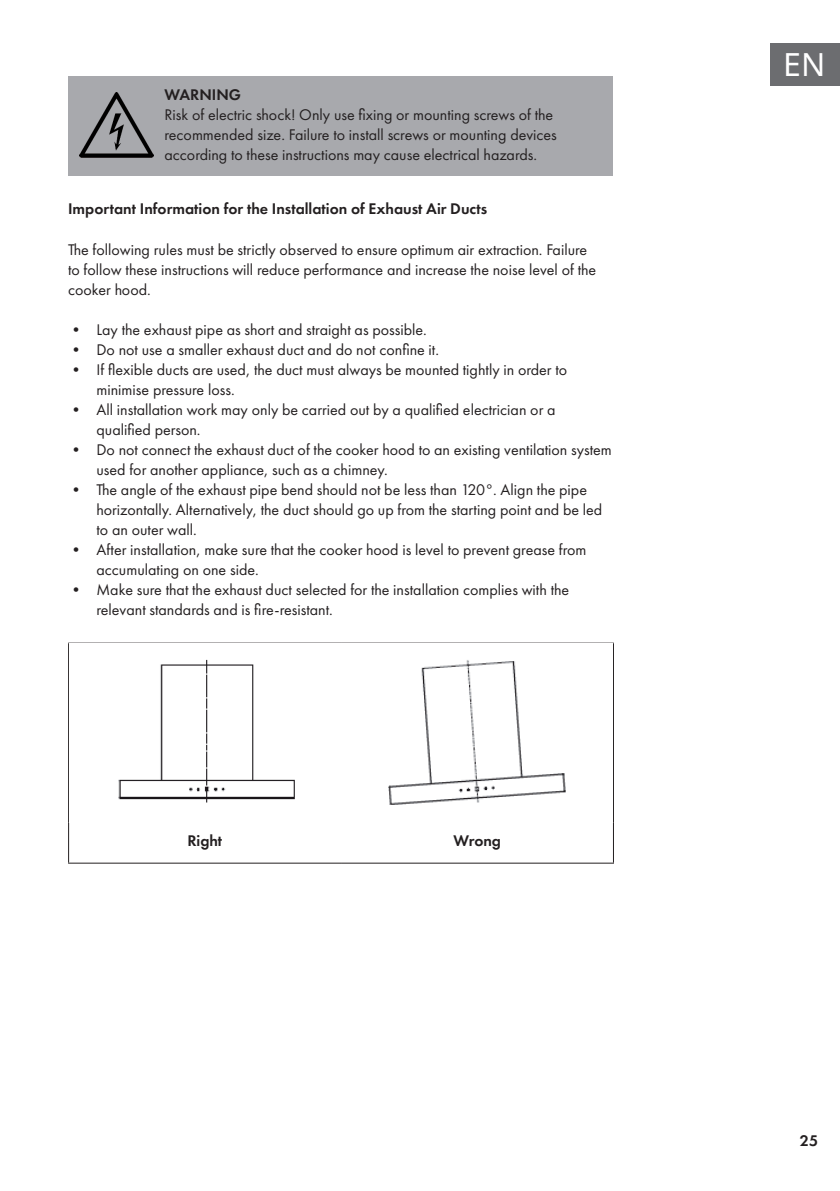
<style>
.page{position:relative;width:840px;height:1191px;background:#fff}
.page>*{position:absolute;margin:0;border:0;box-sizing:border-box;transform-origin:0 0}
.t1{font:32px "Noto Sans";color:#fff}
.t2{font:16px/20px "Futura PTW08";color:#231f20}
.t3{font:600 16px "Futura PTW08";color:#231f20}
</style>
<div class="page">
<div style="left:770px;top:43px;width:69px;height:42px;background:#6c6d70"></div>
<div style="left:68px;top:77px;width:544px;height:99px;background:#a8a9ad"></div>
<img style="left:79px;top:92px;width:74px;height:65px">
<hr style="left:68px;top:642px;width:273px;height:1px;background:#231f20">
<hr style="left:68px;top:643px;width:1px;height:179px;background:#231f20">
<hr style="left:341px;top:642px;width:272px;height:1px;background:#231f20">
<hr style="left:612px;top:643px;width:1px;height:179px;background:#231f20">
<hr style="left:68px;top:822px;width:1px;height:40px;background:#231f20">
<hr style="left:612px;top:822px;width:1px;height:40px;background:#231f20">
<hr style="left:68px;top:862px;width:273px;height:1px;background:#231f20">
<hr style="left:341px;top:862px;width:272px;height:1px;background:#231f20">
<img style="left:118px;top:659px;width:448px;height:146px">
<p class="t3" style="left:164px;top:85px;width:78px">WARNING</p>
<p class="t2" style="left:164px;top:105px;width:393px">Risk of electric shock! Only use fixing or mounting screws of the recommended size. Failure to install screws or mounting devices according to these instructions may cause electrical hazards.</p>
<p class="t3" style="left:68px;top:199px;width:420px">Important Information for the Installation of Exhaust Air Ducts</p>
<p class="t2" style="left:68px;top:239px;width:529px">The following rules must be strictly observed to ensure optimum air extraction. Failure to follow these instructions will reduce performance and increase the noise level of the cooker hood.</p>
<p class="t2" style="left:68px;top:319px;width:360px">• Lay the exhaust pipe as short and straight as possible.</p>
<p class="t2" style="left:68px;top:339px;width:372px">• Do not use a smaller exhaust duct and do not confine it.</p>
<p class="t2" style="left:96px;top:359px;width:472px;text-indent:-28px">• If flexible ducts are used, the duct must always be mounted tightly in order to minimise pressure loss.</p>
<p class="t2" style="left:96px;top:399px;width:460px;text-indent:-28px">• All installation work may only be carried out by a qualified electrician or a qualified person.</p>
<p class="t2" style="left:96px;top:439px;width:516px;text-indent:-28px">• Do not connect the exhaust duct of the cooker hood to an existing ventilation system used for another appliance, such as a chimney.</p>
<p class="t2" style="left:96px;top:479px;width:507px;text-indent:-28px">• The angle of the exhaust pipe bend should not be less than 120°. Align the pipe horizontally. Alternatively, the duct should go up from the starting point and be led to an outer wall.</p>
<p class="t2" style="left:96px;top:539px;width:491px;text-indent:-28px">• After installation, make sure that the cooker hood is level to prevent grease from accumulating on one side.</p>
<p class="t2" style="left:96px;top:579px;width:474px;text-indent:-28px">• Make sure that the exhaust duct selected for the installation complies with the relevant standards and is fire-resistant.</p>
<p class="t3" style="left:187px;top:830px;width:36px">Right</p>
<p class="t3" style="left:453px;top:830px;width:49px">Wrong</p>
<h1 class="t1" style="left:782px;top:42px;width:44px">EN</h1>
<p class="t3" style="left:799px;top:1130px;width:20px">25</p>
</div>
